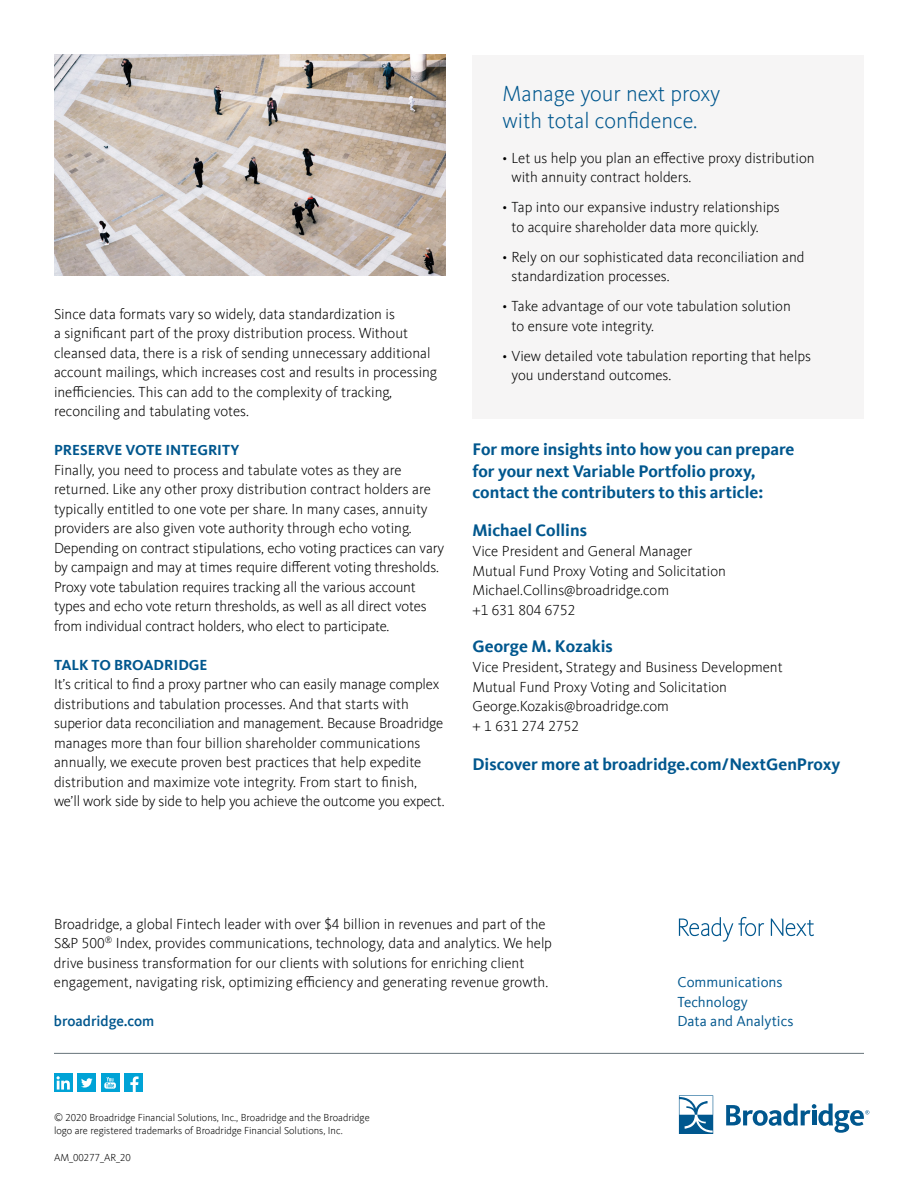
<style>
.page{position:relative;width:918px;height:1188px;background:#fff}
.page>*{position:absolute;margin:0;border:0;box-sizing:border-box;transform-origin:0 0}
.t1{font:300 22.5px/27px "Kievit Offc";color:#00578e}
.t2{font:700 17.25px/21.8px "Kievit Offc";color:#00578e}
.t3{font:300 15px/19.5px "Kievit Offc";color:#000}
.t4{font:15px/19.5px "Kievit Offc";color:#00578e}
.t5{font:700 15px "Kievit Offc";color:#00578e}
.t6{font:500 15px "Kievit Offc";color:#00578e}
.t7{font:300 10.5px/13.5px "Kievit Offc";color:#000}
.s1{font-family:"Minion Pro";font-weight:400}
</style>
<div class="page">
<svg style="left:726px;top:1104px;width:143px;height:29px"></svg>
<svg style="left:679px;top:1095px;width:34px;height:39px"></svg>
<hr style="left:54px;top:1053px;width:810px;height:1px;background:#67737a">
<div style="left:78px;top:1074px;width:18px;height:18px;background:#00a3d6"></div>
<svg style="left:81px;top:1078px;width:12px;height:10px"></svg>
<div style="left:101px;top:1074px;width:18px;height:18px;background:#00a3d6"></div>
<svg style="left:104px;top:1077px;width:12px;height:12px"></svg>
<div style="left:54px;top:1074px;width:19px;height:18px;background:#00a3d6"></div>
<svg style="left:57px;top:1076px;width:13px;height:14px"></svg>
<div style="left:124px;top:1074px;width:19px;height:18px;background:#00a3d6"></div>
<svg style="left:130px;top:1076px;width:9px;height:16px"></svg>
<svg style="left:679px;top:917px;width:85px;height:25px"></svg>
<svg style="left:771px;top:919px;width:43px;height:17px"></svg>
<div style="left:472px;top:55px;width:392px;height:363px;background:#f6f5f5"></div>
<img style="left:54px;top:54px;width:392px;height:221px">
<p class="t3" style="left:54px;top:305px;width:385px">Since data formats vary so widely, data standardization is<br>a significant part of the proxy distribution process. Without cleansed data, there is a risk of sending unnecessary additional account mailings, which increases cost and results in processing inefficiencies. This can add to the complexity of tracking, reconciling and tabulating votes.</p>
<p class="t5" style="left:54px;top:442px;width:187px">PRESERVE VOTE INTEGRITY</p>
<p class="t3" style="left:54px;top:461px;width:392px">Finally, you need to process and tabulate votes as they are returned. Like any other proxy distribution contract holders are typically entitled to one vote per share. In many cases, annuity providers are also given vote authority through echo voting.<br>Depending on contract stipulations, echo voting practices can vary by campaign and may at times require different voting thresholds.<br>Proxy vote tabulation requires tracking all the various account types and echo vote return thresholds, as well as all direct votes from individual contract holders, who elect to participate.</p>
<p class="t5" style="left:54px;top:656px;width:155px">TALK TO BROADRIDGE</p>
<p class="t3" style="left:54px;top:675px;width:392px">It’s critical to find a proxy partner who can easily manage complex distributions and tabulation processes. And that starts with superior data reconciliation and management. Because Broadridge manages more than four billion shareholder communications annually, we execute proven best practices that help expedite distribution and maximize vote integrity. From start to finish, we’ll work side by side to help you achieve the outcome you expect.</p>
<h1 class="t1" style="left:503px;top:81px;width:219px">Manage your next proxy with total confidence.</h1>
<p class="t3" style="left:512px;top:148px;width:305px;text-indent:-9px">• Let us help you plan an effective proxy distribution with annuity contract holders.</p>
<p class="t3" style="left:512px;top:198px;width:270px;text-indent:-9px">• Tap into our expansive industry relationships to acquire shareholder data more quickly.</p>
<p class="t3" style="left:512px;top:247px;width:294px;text-indent:-9px">• Rely on our sophisticated data reconciliation and standardization processes.</p>
<p class="t3" style="left:512px;top:297px;width:281px;text-indent:-9px">• Take advantage of our vote tabulation solution to ensure vote integrity.</p>
<p class="t3" style="left:512px;top:346px;width:301px;text-indent:-9px">• View detailed vote tabulation reporting that helps you understand outcomes.</p>
<p class="t2" style="left:472px;top:438px;width:324px">For more insights into how you can prepare for your next Variable Portfolio proxy, contact the contributers to this article:</p>
<p class="t2" style="left:472px;top:519px;width:116px">Michael Collins</p>
<p class="t3" style="left:472px;top:542px;width:255px">Vice President and General Manager<br>Mutual Fund Proxy Voting and Solicitation<br>Michael.Collins@broadridge.com<br>+1 631 804 6752</p>
<p class="t2" style="left:473px;top:635px;width:142px">George M. Kozakis</p>
<p class="t3" style="left:473px;top:657px;width:312px">Vice President<span class="s1">,</span> Strategy and Business Development Mutual Fund Proxy Voting and Solicitation George.Kozakis@broadridge.com<br>+ 1 631 274 2752</p>
<p class="t2" style="left:472px;top:754px;width:369px">Discover more at broadridge.com/NextGenProxy</p>
<p class="t3" style="left:54px;top:914px;width:500px">Broadridge, a global Fintech leader with over $4 billion in revenues and part of the S&amp;P 500<sup>®</sup> Index, provides communications, technology, data and analytics. We help drive business transformation for our clients with solutions for enriching client engagement, navigating risk, optimizing efficiency and generating revenue growth.</p>
<p class="t6" style="left:54px;top:1012px;width:102px">broadridge.com</p>
<p class="t7" style="left:54px;top:1110px;width:317px">© 2020 Broadridge Financial Solutions, Inc., Broadridge and the Broadridge logo are registered trademarks of Broadridge Financial Solutions, Inc.</p>
<p class="t7" style="left:54px;top:1151px;width:79px">AM_00277_AR_20</p>
<p class="t4" style="left:678px;top:972px;width:118px">Communications<br>Technology<br>Data and Analytics</p>
</div>
